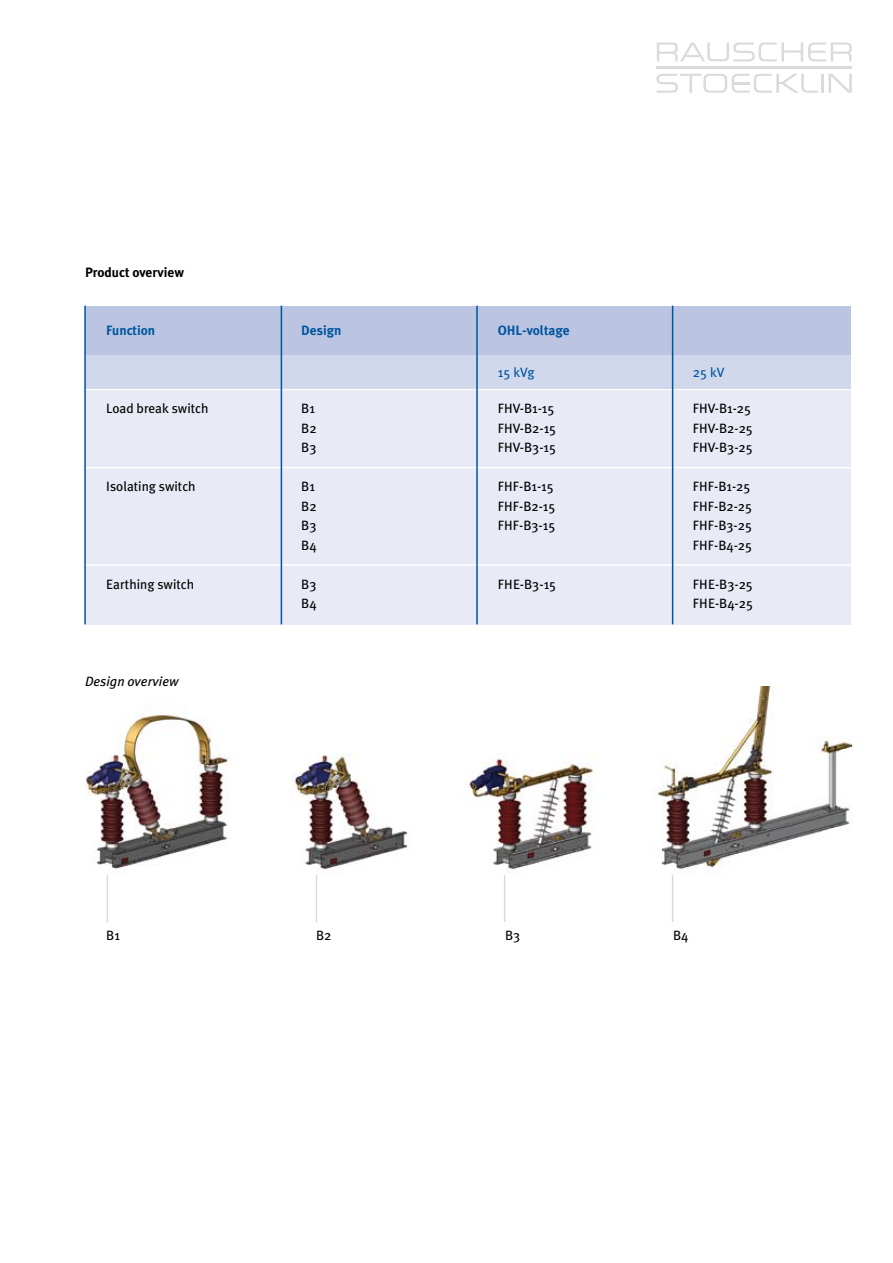
<style>
.page{position:relative;width:893px;height:1263px;background:#fff}
.page>*{position:absolute;margin:0;border:0;box-sizing:border-box;transform-origin:0 0}
.t1{font:13.5px "Meta Plus";color:#000}
.t2{font:700 13.5px "Meta Plus";color:#00559f}
.t3{font:700 13.5px "Meta Plus";color:#000}
.t4{font:italic 13.5px "Meta Plus";color:#000}
.t5{font:13.5px "Meta Plus";color:#00559f}
</style>
<div class="page">
<img style="left:86px;top:686px;width:768px;height:207px">
<div style="left:85px;top:306px;width:765px;height:318px;background:#e8ebf5"></div>
<div style="left:85px;top:306px;width:765px;height:84px;background:#d2d8eb"></div>
<div style="left:85px;top:306px;width:765px;height:49px;background:#bbc5e1"></div>
<hr style="left:84px;top:389px;width:770px;height:2px;background:#fff">
<hr style="left:84px;top:467px;width:770px;height:1px;background:#fff">
<hr style="left:84px;top:564px;width:770px;height:2px;background:#fff">
<hr style="left:672px;top:306px;width:1px;height:318px;background:#00559f">
<hr style="left:281px;top:306px;width:1px;height:318px;background:#00559f">
<hr style="left:476px;top:306px;width:2px;height:318px;background:#00559f">
<hr style="left:84px;top:306px;width:2px;height:318px;background:#00559f">
<hr style="left:672px;top:875px;width:1px;height:47px;background:#d9dadb">
<hr style="left:316px;top:875px;width:1px;height:47px;background:#d9dadb">
<hr style="left:504px;top:875px;width:1px;height:47px;background:#d9dadb">
<hr style="left:107px;top:875px;width:1px;height:47px;background:#d9dadb">
<hr style="left:821px;top:74px;width:3px;height:19px;background:#d9dadb">
<svg style="left:829px;top:74px;width:23px;height:19px"></svg>
<hr style="left:657px;top:67px;width:195px;height:2px;background:#d9dadb">
<svg style="left:657px;top:74px;width:161px;height:19px"></svg>
<svg style="left:657px;top:43px;width:195px;height:18px"></svg>
<p class="t3" style="left:85px;top:264px;width:100px">Product overview</p>
<p class="t2" style="left:106px;top:323px;width:50px">Function</p>
<p class="t2" style="left:301px;top:323px;width:42px">Design</p>
<p class="t2" style="left:498px;top:323px;width:74px">OHL-voltage</p>
<p class="t5" style="left:498px;top:365px;width:38px">15 kVg</p>
<p class="t5" style="left:693px;top:365px;width:33px">25 kV</p>
<p class="t1" style="left:106px;top:401px;width:104px">Load break switch</p>
<p class="t1" style="left:301px;top:401px;width:15px">B1</p>
<p class="t1" style="left:498px;top:401px;width:58px">FHV-B1-15</p>
<p class="t1" style="left:693px;top:401px;width:60px">FHV-B1-25</p>
<p class="t1" style="left:301px;top:420px;width:17px">B2</p>
<p class="t1" style="left:498px;top:420px;width:60px">FHV-B2-15</p>
<p class="t1" style="left:693px;top:420px;width:62px">FHV-B2-25</p>
<p class="t1" style="left:301px;top:440px;width:17px">B3</p>
<p class="t1" style="left:498px;top:440px;width:60px">FHV-B3-15</p>
<p class="t1" style="left:693px;top:440px;width:62px">FHV-B3-25</p>
<p class="t1" style="left:106px;top:479px;width:91px">Isolating switch</p>
<p class="t1" style="left:301px;top:479px;width:15px">B1</p>
<p class="t1" style="left:498px;top:479px;width:58px">FHF-B1-15</p>
<p class="t1" style="left:693px;top:479px;width:59px">FHF-B1-25</p>
<p class="t1" style="left:301px;top:498px;width:17px">B2</p>
<p class="t1" style="left:498px;top:498px;width:59px">FHF-B2-15</p>
<p class="t1" style="left:693px;top:498px;width:61px">FHF-B2-25</p>
<p class="t1" style="left:301px;top:517px;width:17px">B3</p>
<p class="t1" style="left:498px;top:517px;width:59px">FHF-B3-15</p>
<p class="t1" style="left:693px;top:517px;width:61px">FHF-B3-25</p>
<p class="t1" style="left:301px;top:537px;width:17px">B4</p>
<p class="t1" style="left:693px;top:537px;width:61px">FHF-B4-25</p>
<p class="t1" style="left:106px;top:576px;width:89px">Earthing switch</p>
<p class="t1" style="left:301px;top:576px;width:17px">B3</p>
<p class="t1" style="left:498px;top:576px;width:60px">FHE-B3-15</p>
<p class="t1" style="left:693px;top:576px;width:62px">FHE-B3-25</p>
<p class="t1" style="left:301px;top:595px;width:17px">B4</p>
<p class="t1" style="left:693px;top:595px;width:62px">FHE-B4-25</p>
<p class="t4" style="left:85px;top:674px;width:95px">Design overview</p>
<p class="t1" style="left:106px;top:927px;width:15px">B1</p>
<p class="t1" style="left:316px;top:927px;width:17px">B2</p>
<p class="t1" style="left:505px;top:927px;width:17px">B3</p>
<p class="t1" style="left:673px;top:927px;width:17px">B4</p>
</div>
